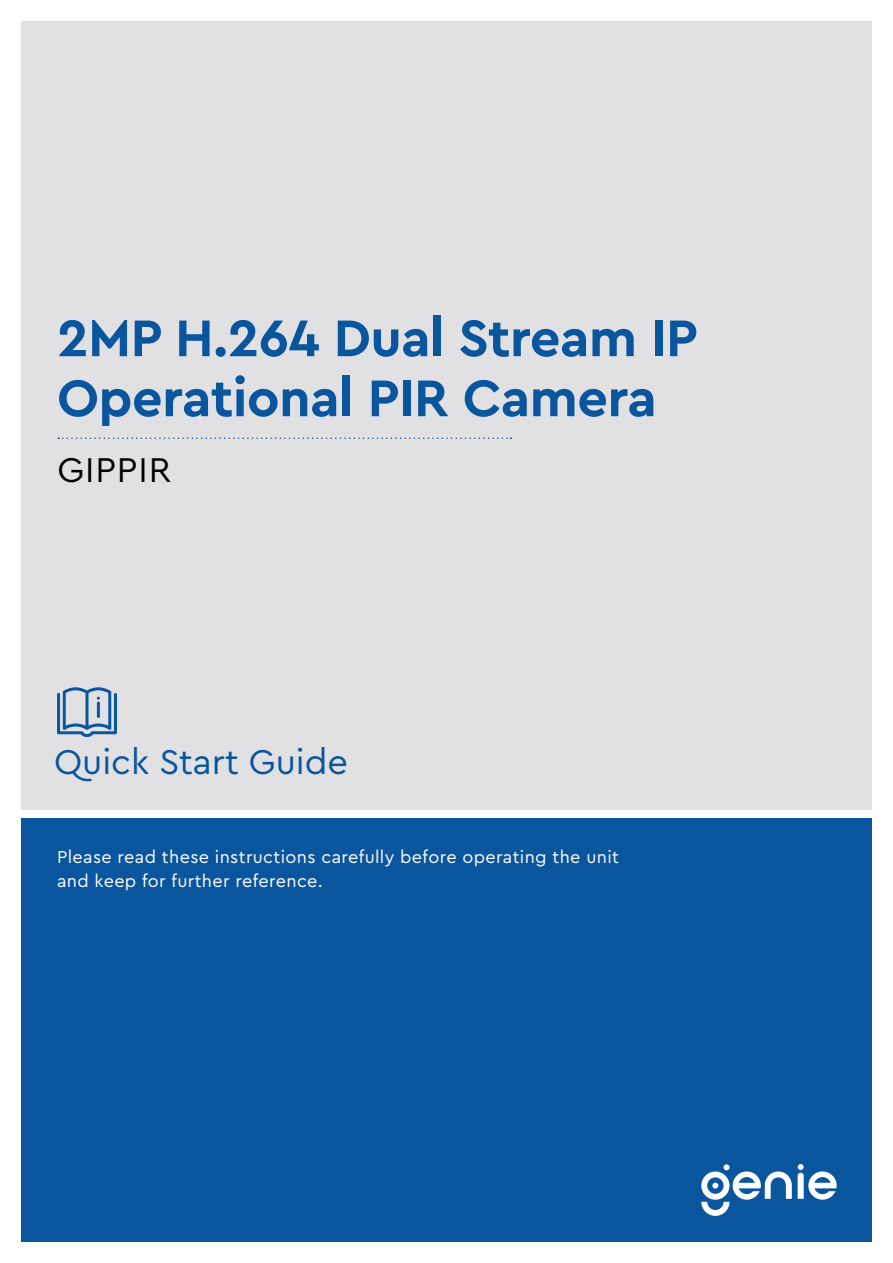
<style>
.page{position:relative;width:893px;height:1263px;background:#fff}
.page>*{position:absolute;margin:0;border:0;box-sizing:border-box;transform-origin:0 0}
.t1{font:700 54px/60px "Cera Pro";letter-spacing:-.01em;color:#09559e}
.t2{font:36px "Cera Pro";color:#09559e}
.t3{font:36px "Cera Pro";letter-spacing:.025em;color:#000}
.t4{font:18px/24px "Cera Pro";letter-spacing:.02em;color:#fff}
</style>
<div class="page">
<div style="left:22px;top:21px;width:850px;height:789px;background:#e1e1e4"></div>
<div style="left:21px;top:819px;width:851px;height:423px;background:#09559e"></div>
<svg style="left:57px;top:687px;width:60px;height:50px"></svg>
<svg style="left:58px;top:437px;width:454px;height:2px"></svg>
<svg style="left:798px;top:1164px;width:39px;height:36px"></svg>
<svg style="left:701px;top:1164px;width:91px;height:52px"></svg>
<p class="t1" style="left:57px;top:306px;width:642px">2MP H.264 Dual Stream IP<br>Operational PIR Camera</p>
<p class="t3" style="left:57px;top:446px;width:115px">GIPPIR</p>
<h2 class="t2" style="left:54px;top:738px;width:295px">Quick Start Guide</h2>
<p class="t4" style="left:57px;top:844px;width:563px">Please read these instructions carefully before operating the unit and keep for further reference.</p>
</div>
